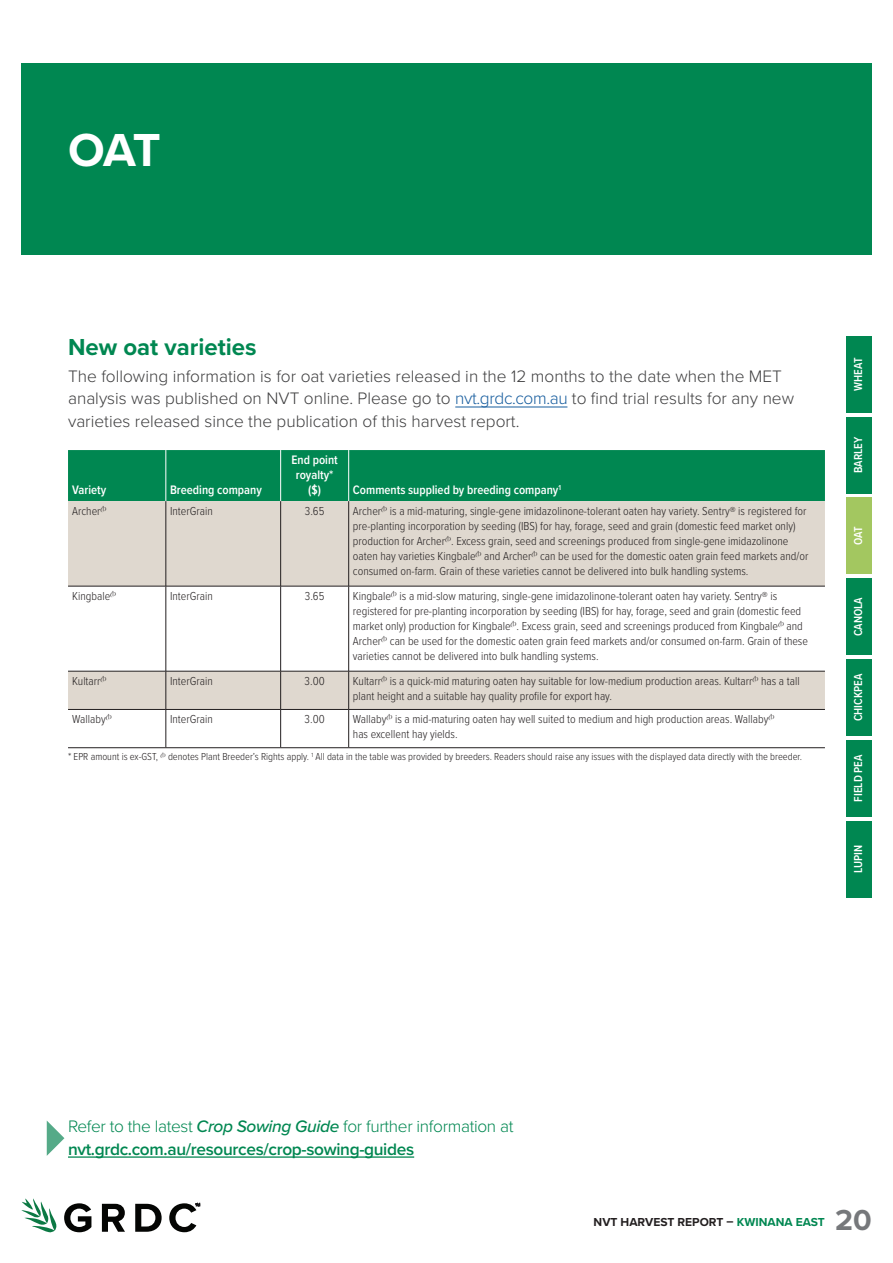
<style>
.page{position:relative;width:893px;height:1263px;background:#fff}
.page>*{position:absolute;margin:0;border:0;box-sizing:border-box;transform-origin:0 0}
.Heading_-_Harvest_Reports{font:700 48px "Proxima Nova";color:#fff}
.t1{font:700 30px "Proxima Nova";color:#76787b}
.Heading_2_-_Green{font:700 24px "Proxima Nova";color:#008751}
.Body_Copy{font:300 17.25px/22.5px "Proxima Nova";color:#3e3e3f}
.Body_Copy-2{font:600 17.25px/22.5px "Proxima Nova";letter-spacing:-.02em;color:#008751}
.Table_Column_Head{font:600 12.75px/15px "Proxima Nova Cond";color:#fff;text-align:center}
.Table_Body{font:300 12px/15px "Proxima Nova Cond";color:#231f20}
.TAB{font:600 12px "Proxima Nova Cond";color:#fff}
.t2{font:700 12px "Proxima Nova";color:#231f20}
.Table_Notes{font:300 10.5px "Proxima Nova Cond";color:#231f20}
.s1{color:#175d9e}
.s2{font-weight:300}
.s3{font-weight:500;font-style:italic}
.s4{color:#008751}
</style>
<div class="page">
<div style="left:846px;top:417px;width:26px;height:76px;background:#008751"></div>
<div style="left:846px;top:578px;width:26px;height:77px;background:#008751"></div>
<div style="left:846px;top:740px;width:26px;height:76px;background:#008751"></div>
<div style="left:846px;top:821px;width:26px;height:76px;background:#008751"></div>
<div style="left:846px;top:659px;width:26px;height:77px;background:#008751"></div>
<svg style="left:21px;top:1198px;width:36px;height:34px"></svg>
<svg style="left:64px;top:1203px;width:27px;height:29px"></svg>
<svg style="left:102px;top:1204px;width:23px;height:28px"></svg>
<svg style="left:135px;top:1204px;width:27px;height:28px"></svg>
<svg style="left:169px;top:1203px;width:31px;height:29px"></svg>
<div style="left:846px;top:336px;width:26px;height:76px;background:#008751"></div>
<div style="left:846px;top:497px;width:26px;height:77px;background:#a3c760"></div>
<div style="left:21px;top:64px;width:851px;height:191px;background:#008751"></div>
<hr style="left:68px;top:1156px;width:346px;height:2px;background:#008751">
<svg style="left:47px;top:1121px;width:17px;height:35px"></svg>
<hr style="left:455px;top:407px;width:112px;height:1px;background:#175d9e">
<div style="left:68px;top:450px;width:757px;height:51px;background:#008751"></div>
<div style="left:68px;top:501px;width:757px;height:85px;background:#dfd8cf"></div>
<svg style="left:68px;top:587px;width:757px;height:162px"></svg>
<hr style="left:166px;top:501px;width:1px;height:85px;background:#231f20">
<hr style="left:280px;top:501px;width:1px;height:85px;background:#231f20">
<hr style="left:348px;top:501px;width:1px;height:85px;background:#231f20">
<hr style="left:68px;top:586px;width:98px;height:1px;background:#231f20">
<hr style="left:166px;top:586px;width:115px;height:1px;background:#231f20">
<hr style="left:166px;top:586px;width:1px;height:85px;background:#231f20">
<hr style="left:281px;top:586px;width:68px;height:1px;background:#231f20">
<hr style="left:280px;top:586px;width:1px;height:85px;background:#231f20">
<hr style="left:349px;top:586px;width:476px;height:1px;background:#231f20">
<hr style="left:348px;top:586px;width:1px;height:85px;background:#231f20">
<hr style="left:68px;top:671px;width:98px;height:1px;background:#231f20">
<hr style="left:166px;top:671px;width:115px;height:1px;background:#231f20">
<hr style="left:166px;top:671px;width:1px;height:38px;background:#231f20">
<hr style="left:281px;top:671px;width:68px;height:1px;background:#231f20">
<hr style="left:280px;top:671px;width:1px;height:38px;background:#231f20">
<hr style="left:349px;top:671px;width:476px;height:1px;background:#231f20">
<hr style="left:348px;top:671px;width:1px;height:38px;background:#231f20">
<hr style="left:68px;top:709px;width:98px;height:1px;background:#231f20">
<hr style="left:166px;top:709px;width:115px;height:1px;background:#231f20">
<hr style="left:166px;top:710px;width:1px;height:37px;background:#231f20">
<hr style="left:281px;top:709px;width:68px;height:1px;background:#231f20">
<hr style="left:280px;top:710px;width:1px;height:37px;background:#231f20">
<hr style="left:349px;top:709px;width:476px;height:1px;background:#231f20">
<hr style="left:348px;top:710px;width:1px;height:37px;background:#231f20">
<hr style="left:68px;top:747px;width:98px;height:1px;background:#231f20">
<hr style="left:166px;top:747px;width:115px;height:1px;background:#231f20">
<hr style="left:281px;top:747px;width:68px;height:1px;background:#231f20">
<hr style="left:349px;top:747px;width:476px;height:1px;background:#231f20">
<hr style="left:166px;top:450px;width:1px;height:51px;background:#fff">
<hr style="left:280px;top:450px;width:1px;height:51px;background:#fff">
<hr style="left:348px;top:450px;width:1px;height:51px;background:#fff">
<p class="Heading_-_Harvest_Reports" style="left:68px;top:114px;width:94px">OAT</p>
<p class="Heading_2_-_Green" style="left:68px;top:329px;width:190px">New oat varieties</p>
<p class="Body_Copy" style="left:68px;top:364px;width:728px">The following information is for oat varieties released in the 12 months to the date when the MET analysis was published on NVT online. Please go to <span class="s1">nvt.grdc.com.au</span> to find trial results for any new varieties released since the publication of this harvest report.</p>
<p class="Table_Column_Head" style="left:72px;top:482px;width:36px">Variety</p>
<p class="Table_Column_Head" style="left:170px;top:482px;width:93px">Breeding company</p>
<p class="Table_Column_Head" style="left:292px;top:452px;width:48px">End point royalty* ($)</p>
<p class="Table_Column_Head" style="left:353px;top:482px;width:210px">Comments supplied by breeding company<sup>1</sup></p>
<p class="Table_Body" style="left:72px;top:503px;width:36px">Archer<sup>A</sup></p>
<p class="Table_Body" style="left:170px;top:503px;width:44px">InterGrain</p>
<p class="Table_Body" style="left:305px;top:503px;width:21px">3.65</p>
<p class="Table_Body" style="left:353px;top:503px;width:457px">Archer<sup>A</sup> is a mid-maturing, single-gene imidazolinone-tolerant oaten hay variety. Sentry® is registered for pre-planting incorporation by seeding (IBS) for hay, forage, seed and grain (domestic feed market only) production for Archer<sup>A</sup>. Excess grain, seed and screenings produced from single-gene imidazolinone oaten hay varieties Kingbale<sup>A</sup> and Archer<sup>A</sup> can be used for the domestic oaten grain feed markets and/or consumed on-farm. Grain of these varieties cannot be delivered into bulk handling systems.</p>
<p class="Table_Body" style="left:72px;top:588px;width:45px">Kingbale<sup>A</sup></p>
<p class="Table_Body" style="left:170px;top:588px;width:44px">InterGrain</p>
<p class="Table_Body" style="left:305px;top:588px;width:21px">3.65</p>
<p class="Table_Body" style="left:353px;top:588px;width:457px">Kingbale<sup>A</sup> is a mid-slow maturing, single-gene imidazolinone-tolerant oaten hay variety. Sentry® is registered for pre-planting incorporation by seeding (IBS) for hay, forage, seed and grain (domestic feed market only) production for Kingbale<sup>A</sup>. Excess grain, seed and screenings produced from Kingbale<sup>A</sup> and Archer<sup>A</sup> can be used for the domestic oaten grain feed markets and/or consumed on-farm. Grain of these varieties cannot be delivered into bulk handling systems.</p>
<p class="Table_Body" style="left:72px;top:673px;width:36px">Kultarr<sup>A</sup></p>
<p class="Table_Body" style="left:170px;top:673px;width:44px">InterGrain</p>
<p class="Table_Body" style="left:305px;top:673px;width:22px">3.00</p>
<p class="Table_Body" style="left:353px;top:673px;width:448px">Kultarr<sup>A</sup> is a quick-mid maturing oaten hay suitable for low-medium production areas. Kultarr<sup>A</sup> has a tall plant height and a suitable hay quality profile for export hay.</p>
<p class="Table_Body" style="left:72px;top:711px;width:41px">Wallaby<sup>A</sup></p>
<p class="Table_Body" style="left:170px;top:711px;width:44px">InterGrain</p>
<p class="Table_Body" style="left:305px;top:711px;width:22px">3.00</p>
<p class="Table_Body" style="left:353px;top:711px;width:423px">Wallaby<sup>A</sup> is a mid-maturing oaten hay well suited to medium and high production areas. Wallaby<sup>A </sup>has excellent hay yields.</p>
<p class="Table_Notes" style="left:68px;top:749px;width:735px">* EPR amount is ex-GST, <sup>A</sup> denotes Plant Breeder’s Rights apply. <sup>1</sup> All data in the table was provided by breeders. Readers should raise any issues with the displayed data directly with the breeder.</p>
<p class="TAB" style="left:849px;top:391px;width:35px;rotate:-90deg">WHEAT</p>
<p class="TAB" style="left:849px;top:473px;width:38px;rotate:-90deg">BARLEY</p>
<p class="TAB" style="left:849px;top:545px;width:20px;rotate:-90deg">OAT</p>
<p class="TAB" style="left:849px;top:636px;width:41px;rotate:-90deg">CANOLA</p>
<p class="TAB" style="left:849px;top:721px;width:49px;rotate:-90deg">CHICKPEA</p>
<p class="TAB" style="left:849px;top:802px;width:49px;rotate:-90deg">FIELD PEA</p>
<p class="TAB" style="left:849px;top:873px;width:30px;rotate:-90deg">LUPIN</p>
<p class="Body_Copy-2" style="left:68px;top:1114px;width:447px"><span class="s2">Refer to the latest</span> <span class="s3">Crop Sowing Guide</span> <span class="s2">for further information at </span>nvt.grdc.com.au/resources/crop-sowing-guides</p>
<p class="t2" style="left:594px;top:1213px;width:233px">NVT HARVEST REPORT – <span class="s4">KWINANA EAST</span></p>
<h2 class="t1" style="left:835px;top:1197px;width:38px">20</h2>
</div>
